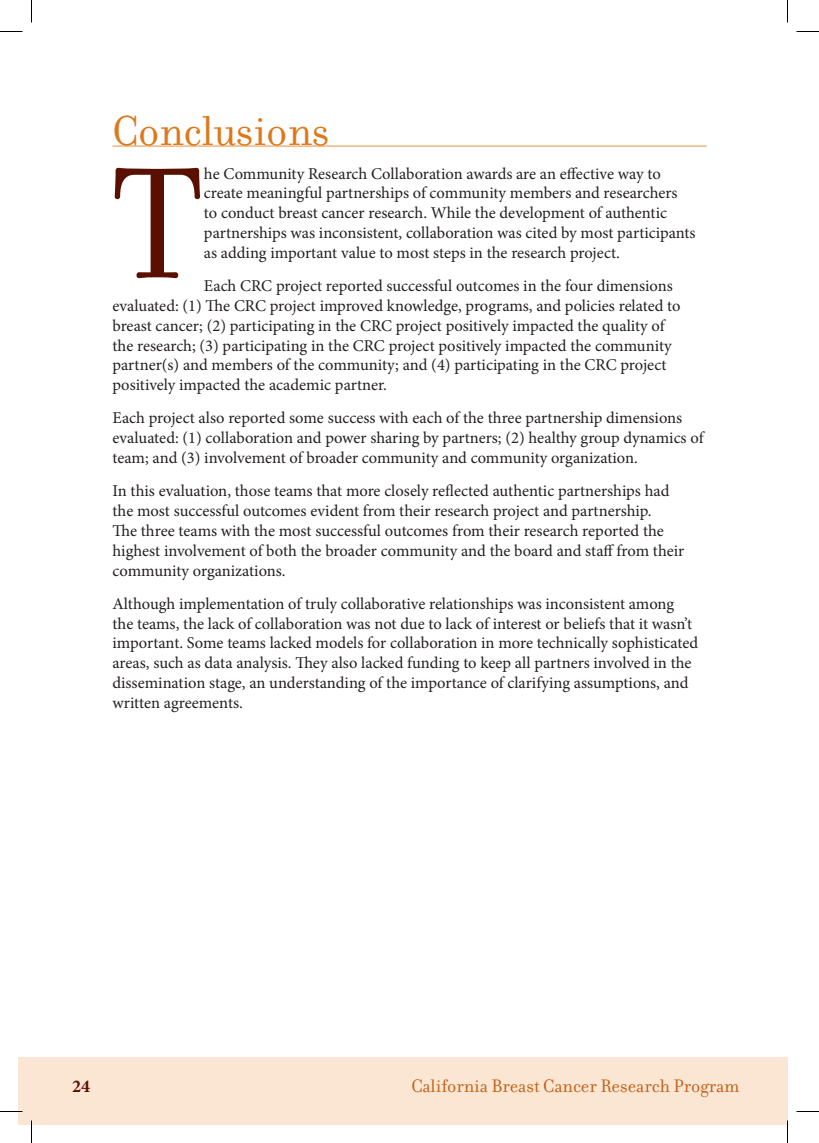
<style>
.page{position:relative;width:819px;height:1143px;background:#fff}
.page>*{position:absolute;margin:0;border:0;box-sizing:border-box;transform-origin:0 0}
.t1{font:169.95px "Filosofia";color:#5a1000}
.t2{font:45px "Filosofia";color:#de791b}
.t3{font:19.5px "Filosofia";color:#c26016}
.t4{font:700 18px "Minion Pro";color:#5a1000}
.t5{font:16.5px/19.8px "Minion Pro";color:#231f20}
</style>
<div class="page">
<div style="left:18px;top:1058px;width:770px;height:67px;background:#fae6d3"></div>
<hr style="left:112px;top:145px;width:594px;height:2px;background:#efb580">
<svg style="left:0;top:31px;width:22px;height:1px"></svg>
<svg style="left:796px;top:31px;width:23px;height:1px"></svg>
<svg style="left:0;top:1111px;width:22px;height:1px"></svg>
<svg style="left:796px;top:1111px;width:23px;height:1px"></svg>
<svg style="left:31px;top:0;width:1px;height:22px"></svg>
<svg style="left:31px;top:1120px;width:1px;height:23px"></svg>
<svg style="left:787px;top:0;width:1px;height:22px"></svg>
<svg style="left:787px;top:1120px;width:1px;height:23px"></svg>
<h2 class="t2" style="left:112px;top:106px;width:218px">Conclusions</h2>
<h1 class="t1" style="left:112px;top:131px;width:91px">T</h1>
<p class="t5" style="left:204px;top:164px;width:493px">he Community Research Collaboration awards are an effective way to create meaningful partnerships of community members and researchers<br>to conduct breast cancer research. While the development of authentic partnerships was inconsistent, collaboration was cited by most participants as adding important value to most steps in the research project.</p>
<p class="t5" style="left:112px;top:276px;width:570px;text-indent:91px">Each CRC project reported successful outcomes in the four dimensions evaluated: (1) The CRC project improved knowledge, programs, and policies related to breast cancer; (2) participating in the CRC project positively impacted the quality of the research; (3) participating in the CRC project positively impacted the community partner(s) and members of the community; and (4) participating in the CRC project positively impacted the academic partner.</p>
<p class="t5" style="left:112px;top:408px;width:593px">Each project also reported some success with each of the three partnership dimensions evaluated: (1) collaboration and power sharing by partners; (2) healthy group dynamics of team; and (3) involvement of broader community and community organization.</p>
<p class="t5" style="left:112px;top:481px;width:573px">In this evaluation, those teams that more closely reflected authentic partnerships had the most successful outcomes evident from their research project and partnership.<br>The three teams with the most successful outcomes from their research reported the highest involvement of both the broader community and the board and staff from their community organizations.</p>
<p class="t5" style="left:112px;top:594px;width:587px">Although implementation of truly collaborative relationships was inconsistent among the teams, the lack of collaboration was not due to lack of interest or beliefs that it wasn’t important. Some teams lacked models for collaboration in more technically sophisticated areas, such as data analysis. They also lacked funding to keep all partners involved in the dissemination stage, an understanding of the importance of clarifying assumptions, and written agreements.</p>
<p class="t4" style="left:72px;top:1073px;width:19px">24</p>
<p class="t3" style="left:411px;top:1075px;width:330px">California Breast Cancer Research Program</p>
</div>
